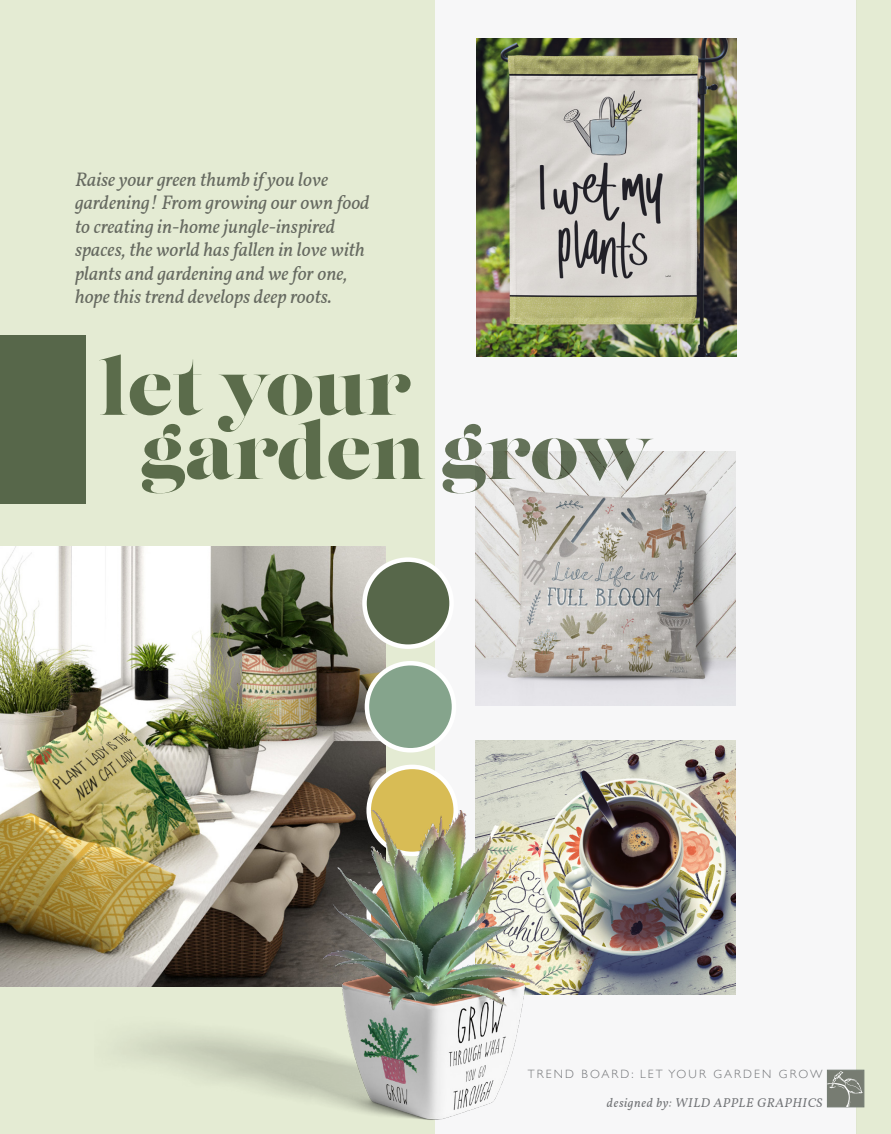
<style>
.page{position:relative;width:891px;height:1134px;background:#fff}
.page>*{position:absolute;margin:0;border:0;box-sizing:border-box;transform-origin:0 0}
.t1{font:76.5px/64.2px "Lust Display";color:#57674a}
.t2{font:italic 19.5px/23.4px "Vollkorn";color:#636366}
.Art_Titles_Center{font:italic 12.75px "Vollkorn";letter-spacing:.05em;color:#727477}
.t3{font:300 12px "Gill Sans";letter-spacing:.175em;color:#727477}
</style>
<div class="page">
<div style="left:435px;top:0;width:421px;height:1134px;background:#f7f7f8"></div>
<img style="left:476px;top:451px;width:260px;height:254px">
<div style="left:0;top:0;width:435px;height:1134px;background:#e4ebd3"></div>
<img style="left:476px;top:741px;width:260px;height:253px">
<img style="left:0;top:547px;width:386px;height:440px">
<img style="left:477px;top:39px;width:259px;height:317px">
<div style="left:856px;top:0;width:35px;height:1134px;background:#e4ebd3"></div>
<div style="left:369px;top:767px;width:87px;height:87px;background:#d8bc55;border-radius:50%"></div>
<div style="left:366px;top:765px;width:92px;height:91px;border:4px solid #fff;border-radius:50%"></div>
<div style="left:365px;top:560px;width:87px;height:87px;background:#57674a;border-radius:50%"></div>
<div style="left:362px;top:557px;width:92px;height:92px;border:4px solid #fff;border-radius:50%"></div>
<div style="left:367px;top:663px;width:87px;height:87px;background:#85a48c;border-radius:50%"></div>
<div style="left:365px;top:661px;width:91px;height:92px;border:4px solid #fff;border-radius:50%"></div>
<img style="left:94px;top:810px;width:472px;height:310px">
<div style="left:0;top:335px;width:85px;height:169px;background:#57674a"></div>
<svg style="left:827px;top:1070px;width:37px;height:37px"></svg>
<p class="t2" style="left:75px;top:168px;width:296px">Raise your green thumb if you love gardening! From growing our own food to creating in-home jungle-inspired spaces, the world has fallen in love with plants and gardening and we for one, hope this trend develops deep roots.</p>
<h1 class="t1" style="left:140px;top:360px;width:515px;text-indent:-41px">let your garden grow</h1>
<p class="t3" style="left:528px;top:1065px;width:296px">TREND BOARD: LET YOUR GARDEN GROW</p>
<p class="Art_Titles_Center" style="left:607px;top:1093px;width:217px">designed by: WILD APPLE GRAPHICS</p>
</div>
